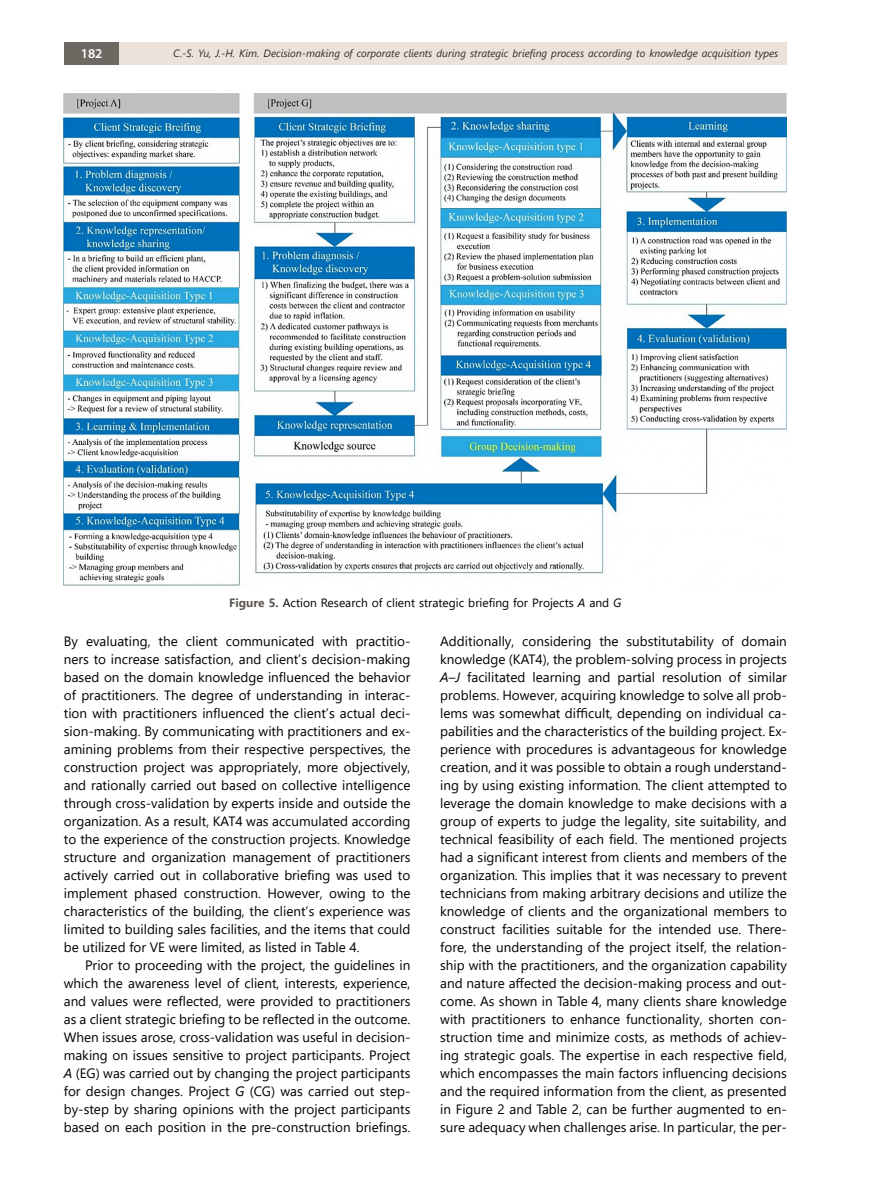
<style>
.page{position:relative;width:872px;height:1191px;background:#fff}
.page>*{position:absolute;margin:0;border:0;box-sizing:border-box;transform-origin:0 0}
.t1{font:13.5px/18px "Segoe UI";color:#000;text-align:justify}
.t2{font:600 13.5px "Myriad Pro";color:#fff}
.Figure{font:12px "Segoe UI";color:#000}
.t3{font:italic 10.5px "Segoe UI";color:#302d25}
.s1{font-weight:700;color:#5c5750}
.s2{font-style:italic}
</style>
<div class="page">
<div style="left:64px;top:43px;width:55px;height:22px;background:#6d6861"></div>
<div style="left:119px;top:43px;width:668px;height:22px;background:#ebe3db"></div>
<img style="left:64px;top:94px;width:723px;height:492px">
<p class="t2" style="left:81px;top:45px;width:23px">182</p>
<p class="t3" style="left:173px;top:43px;width:606px">C.-S. Yu, J.-H. Kim. Decision-making of corporate clients during strategic briefing process according to knowledge acquisition types</p>
<p class="Figure" style="left:229px;top:591px;width:394px"><span class="s1">Figure 5.</span> Action Research of client strategic briefing for Projects <span class="s2">A</span> and <span class="s2">G</span></p>
<p class="t1" style="left:64px;top:631px;width:348px">By evaluating, the client communicated with practitio&shy;ners to increase satisfaction, and client’s decision-making based on the domain knowledge influenced the behavior of practitioners. The degree of understanding in interac&shy;tion with practitioners influenced the client’s actual deci&shy;sion-making. By communicating with practitioners and ex&shy;amining problems from their respective perspectives, the construction project was appropriately, more objectively, and rationally carried out based on collective intelligence through cross-validation by experts inside and outside the organization. As a result, KAT4 was accumulated according to the experience of the construction projects. Knowledge structure and organization management of practitioners actively carried out in collaborative briefing was used to implement phased construction. However, owing to the characteristics of the building, the client’s experience was limited to building sales facilities, and the items that could be utilized for VE were limited, as listed in Table 4.</p>
<p class="t1" style="left:64px;top:955px;width:348px;text-indent:21px">Prior to proceeding with the project, the guidelines in which the awareness level of client, interests, experience, and values were reflected, were provided to practitioners as a client strategic briefing to be reflected in the outcome.<br>When issues arose, cross-validation was useful in decision&shy;making on issues sensitive to project participants. Project <span class="s2">A</span> (EG) was carried out by changing the project participants for design changes. Project <span class="s2">G</span> (CG) was carried out step&shy;by-step by sharing opinions with the project participants based on each position in the pre-construction briefings.</p>
<p class="t1" style="left:440px;top:631px;width:348px">Additionally, considering the substitutability of domain knowledge (KAT4), the problem-solving process in projects <span class="s2">A</span>–<span class="s2">J</span> facilitated learning and partial resolution of similar problems. However, acquiring knowledge to solve all prob&shy;lems was somewhat difficult, depending on individual ca&shy;pabilities and the characteristics of the building project. Ex&shy;perience with procedures is advantageous for knowledge creation, and it was possible to obtain a rough understand&shy;ing by using existing information. The client attempted to leverage the domain knowledge to make decisions with a group of experts to judge the legality, site suitability, and technical feasibility of each field. The mentioned projects had a significant interest from clients and members of the organization. This implies that it was necessary to prevent technicians from making arbitrary decisions and utilize the knowledge of clients and the organizational members to construct facilities suitable for the intended use. There&shy;fore, the understanding of the project itself, the relation&shy;ship with the practitioners, and the organization capability and nature affected the decision-making process and out&shy;come. As shown in Table 4, many clients share knowledge with practitioners to enhance functionality, shorten con&shy;struction time and minimize costs, as methods of achiev&shy;ing strategic goals. The expertise in each respective field, which encompasses the main factors influencing decisions and the required information from the client, as presented in Figure 2 and Table 2, can be further augmented to en&shy;sure adequacy when challenges arise. In particular, the per-</p>
</div>
